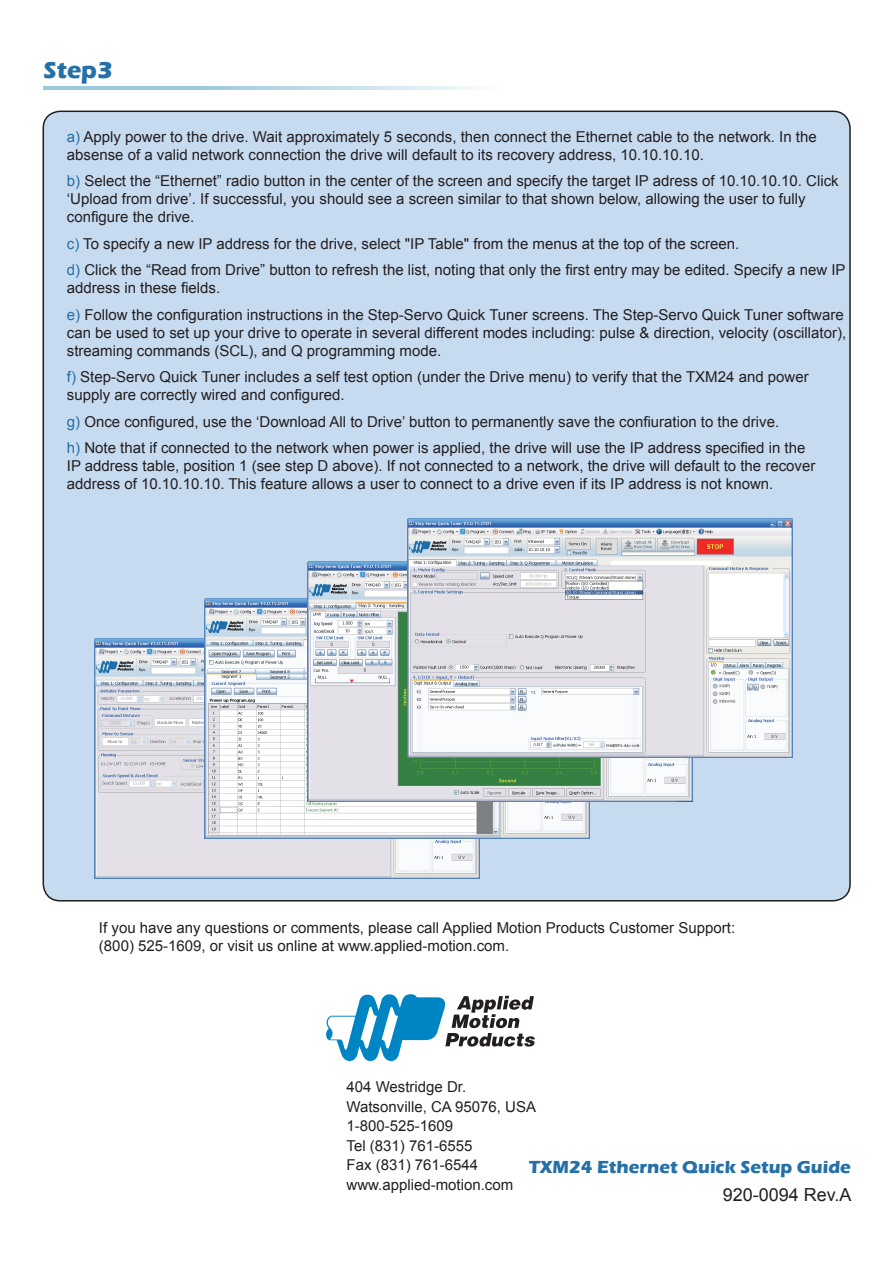
<style>
.page{position:relative;width:893px;height:1263px;background:#fff}
.page>*{position:absolute;margin:0;border:0;box-sizing:border-box;transform-origin:0 0}
.t1{font:700 24px "Eras ITC";color:#2470a7}
.t2{font:700 18px "Eras ITC";color:#2470a7}
.t3{font:18px "Arial";color:#231f20}
.Text1{font:15px/18px "Arial";color:#231f20}
.s1{color:#2470a7}
</style>
<div class="page">
<div style="left:43px;top:111px;width:807px;height:790px;background:#c6daf0;border-radius:17px"></div>
<svg style="left:44px;top:86px;width:434px;height:3px"></svg>
<img style="left:94px;top:638px;width:385px;height:240px">
<svg style="left:326px;top:994px;width:209px;height:67px"></svg>
<img style="left:205px;top:599px;width:385px;height:240px">
<img style="left:308px;top:561px;width:385px;height:240px">
<img style="left:407px;top:518px;width:385px;height:240px">
<p class="t1" style="left:44px;top:57px;width:71px">Step3</p>
<p class="Text1" style="left:67px;top:128px;width:751px"><span class="s1">a)</span> Apply power to the drive. Wait approximately 5 seconds, then connect the Ethernet cable to the network. In the absense of a valid network connection the drive will default to its recovery address, 10.10.10.10.</p>
<p class="Text1" style="left:67px;top:172px;width:773px"><span class="s1">b)</span> Select the “Ethernet” radio button in the center of the screen and specify the target IP adress of 10.10.10.10. Click ‘Upload from drive’. If successful, you should see a screen similar to that shown below, allowing the user to fully configure the drive.</p>
<p class="Text1" style="left:67px;top:235px;width:674px"><span class="s1">c)</span> To specify a new IP address for the drive, select "IP Table" from the menus at the top of the screen.</p>
<p class="Text1" style="left:67px;top:261px;width:780px"><span class="s1">d)</span> Click the “Read from Drive” button to refresh the list, noting that only the first entry may be edited. Specify a new IP address in these fields.</p>
<p class="Text1" style="left:67px;top:306px;width:781px"><span class="s1">e)</span> Follow the configuration instructions in the Step-Servo Quick Tuner screens. The Step-Servo Quick Tuner software can be used to set up your drive to operate in several different modes including: pulse &amp; direction, velocity (oscillator), streaming commands (SCL), and Q programming mode.</p>
<p class="Text1" style="left:67px;top:368px;width:743px"><span class="s1">f)</span> Step-Servo Quick Tuner includes a self test option (under the Drive menu) to verify that the TXM24 and power supply are correctly wired and configured.</p>
<p class="Text1" style="left:67px;top:413px;width:714px"><span class="s1">g)</span> Once configured, use the ‘Download All to Drive’ button to permanently save the confiuration to the drive.</p>
<p class="Text1" style="left:67px;top:439px;width:750px"><span class="s1">h)</span> Note that if connected to the network when power is applied, the drive will use the IP address specified in the<br>IP address table, position 1 (see step D above). If not connected to a network, the drive will default to the recover address of 10.10.10.10. This feature allows a user to connect to a drive even if its IP address is not known.</p>
<p class="Text1" style="left:99px;top:919px;width:638px">If you have any questions or comments, please call Applied Motion Products Customer Support:</p>
<p class="Text1" style="left:99px;top:937px;width:412px">(800) 525-1609, or visit us online at www.applied-motion.com.</p>
<p class="Text1" style="left:347px;top:1078px;width:121px">404 Westridge Dr.</p>
<p class="Text1" style="left:347px;top:1098px;width:191px">Watsonville, CA 95076, USA</p>
<p class="Text1" style="left:347px;top:1117px;width:108px">1-800-525-1609</p>
<p class="Text1" style="left:347px;top:1137px;width:127px">Tel (831) 761-6555</p>
<p class="Text1" style="left:347px;top:1156px;width:133px">Fax (831) 761-6544</p>
<p class="Text1" style="left:347px;top:1176px;width:168px">www.applied-motion.com</p>
<p class="t2" style="left:529px;top:1156px;width:324px">TXM24 Ethernet Quick Setup Guide</p>
<p class="t3" style="left:723px;top:1183px;width:130px">920-0094 Rev.A</p>
</div>
